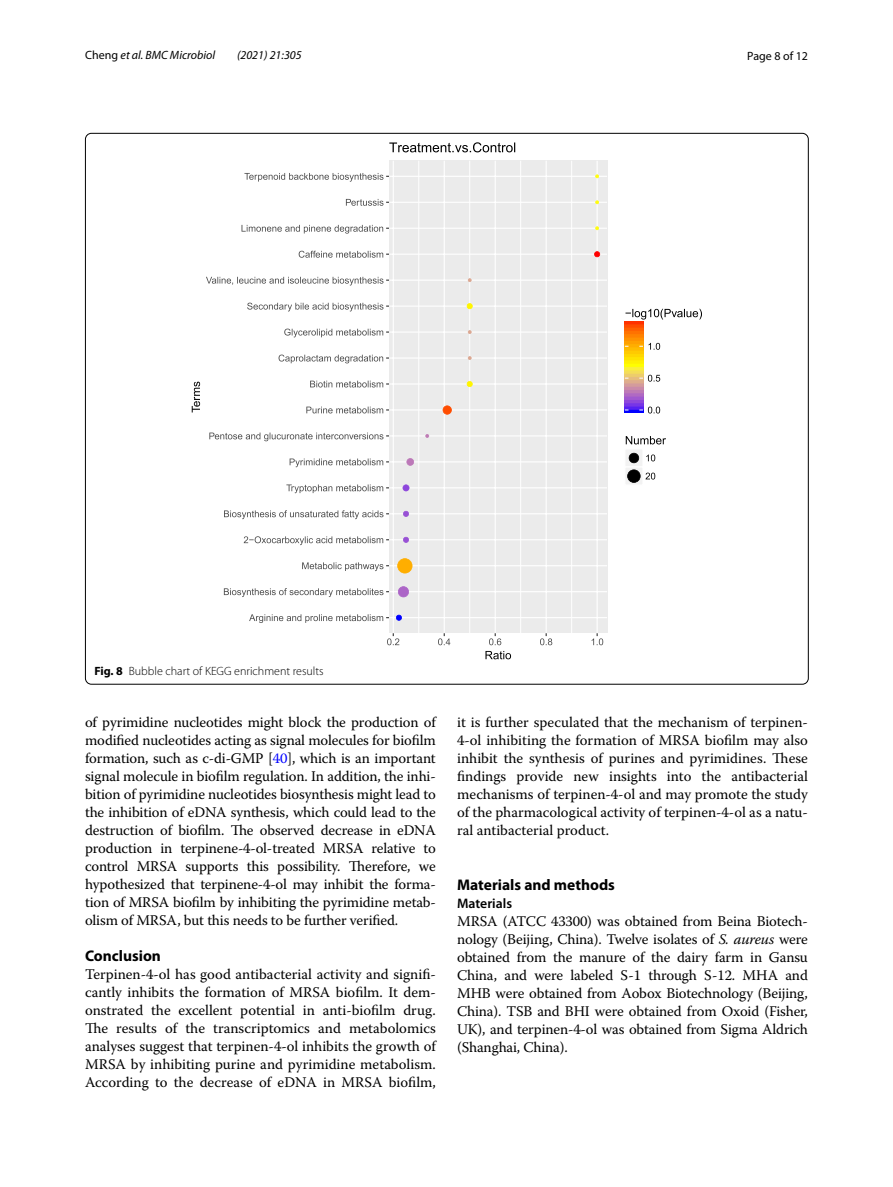
<style>
.page{position:relative;width:893px;height:1187px;background:#fff}
.page>*{position:absolute;margin:0;border:0;box-sizing:border-box;transform-origin:0 0}
.t1{font:700 15.45px "Myriad Pro";color:#000}
.t2{font:14.7px/18px "Warnock Pro";color:#000;text-align:justify}
.t3{font:600 13.8px "Myriad Pro";color:#000}
.t4{font:300 12px "Myriad Pro";color:#000}
.t5{font:italic 12px "Myriad Pro";color:#000}
.t6{font:12px "Myriad Pro";color:#000}
.s1{font-style:normal}
.s2{font-weight:700}
.s3{color:#00f}
.s4{font-style:italic}
</style>
<div class="page">
<img style="left:625px;top:321px;width:18px;height:91px">
<div style="left:389px;top:161px;width:218px;height:472px;background:#ebebeb"></div>
<hr style="left:418px;top:161px;width:1px;height:472px;background:#fff">
<hr style="left:469px;top:161px;width:1px;height:472px;background:#fff">
<hr style="left:520px;top:161px;width:1px;height:472px;background:#fff">
<hr style="left:571px;top:161px;width:1px;height:472px;background:#fff">
<hr style="left:389px;top:617px;width:218px;height:1px;background:#fff">
<hr style="left:389px;top:591px;width:218px;height:1px;background:#fff">
<hr style="left:389px;top:565px;width:218px;height:1px;background:#fff">
<hr style="left:389px;top:539px;width:218px;height:1px;background:#fff">
<hr style="left:389px;top:513px;width:218px;height:1px;background:#fff">
<hr style="left:389px;top:487px;width:218px;height:1px;background:#fff">
<hr style="left:389px;top:461px;width:218px;height:1px;background:#fff">
<hr style="left:389px;top:435px;width:218px;height:1px;background:#fff">
<hr style="left:389px;top:409px;width:218px;height:1px;background:#fff">
<hr style="left:389px;top:383px;width:218px;height:1px;background:#fff">
<hr style="left:389px;top:357px;width:218px;height:1px;background:#fff">
<hr style="left:389px;top:331px;width:218px;height:1px;background:#fff">
<hr style="left:389px;top:305px;width:218px;height:1px;background:#fff">
<hr style="left:389px;top:279px;width:218px;height:2px;background:#fff">
<hr style="left:389px;top:253px;width:218px;height:2px;background:#fff">
<hr style="left:389px;top:228px;width:218px;height:1px;background:#fff">
<hr style="left:389px;top:202px;width:218px;height:1px;background:#fff">
<hr style="left:389px;top:176px;width:218px;height:1px;background:#fff">
<hr style="left:393px;top:161px;width:1px;height:472px;background:#fff">
<hr style="left:444px;top:161px;width:1px;height:472px;background:#fff">
<hr style="left:495px;top:161px;width:1px;height:472px;background:#fff">
<hr style="left:546px;top:161px;width:1px;height:472px;background:#fff">
<hr style="left:597px;top:161px;width:1px;height:472px;background:#fff">
<svg style="left:396px;top:614px;width:6px;height:6px"></svg>
<svg style="left:398px;top:586px;width:11px;height:11px"></svg>
<svg style="left:397px;top:558px;width:15px;height:15px"></svg>
<svg style="left:403px;top:511px;width:6px;height:6px"></svg>
<svg style="left:403px;top:537px;width:6px;height:5px"></svg>
<svg style="left:403px;top:484px;width:6px;height:7px"></svg>
<svg style="left:406px;top:458px;width:8px;height:7px"></svg>
<svg style="left:425px;top:434px;width:4px;height:4px"></svg>
<svg style="left:443px;top:405px;width:9px;height:9px"></svg>
<svg style="left:467px;top:303px;width:6px;height:6px"></svg>
<svg style="left:467px;top:381px;width:6px;height:6px"></svg>
<svg style="left:468px;top:278px;width:4px;height:4px"></svg>
<svg style="left:468px;top:330px;width:4px;height:4px"></svg>
<svg style="left:468px;top:356px;width:4px;height:4px"></svg>
<svg style="left:594px;top:251px;width:6px;height:6px"></svg>
<svg style="left:595px;top:174px;width:4px;height:4px"></svg>
<svg style="left:595px;top:226px;width:4px;height:4px"></svg>
<svg style="left:595px;top:200px;width:4px;height:4px"></svg>
<svg style="left:249px;top:614px;width:140px;height:9px"></svg>
<svg style="left:224px;top:588px;width:165px;height:9px"></svg>
<svg style="left:302px;top:562px;width:87px;height:9px"></svg>
<svg style="left:244px;top:536px;width:145px;height:9px"></svg>
<svg style="left:224px;top:510px;width:165px;height:9px"></svg>
<svg style="left:286px;top:484px;width:103px;height:9px"></svg>
<svg style="left:290px;top:458px;width:99px;height:9px"></svg>
<svg style="left:209px;top:432px;width:180px;height:9px"></svg>
<svg style="left:306px;top:406px;width:83px;height:7px"></svg>
<svg style="left:310px;top:380px;width:79px;height:7px"></svg>
<svg style="left:279px;top:354px;width:110px;height:9px"></svg>
<svg style="left:284px;top:328px;width:105px;height:9px"></svg>
<svg style="left:247px;top:302px;width:142px;height:9px"></svg>
<svg style="left:206px;top:277px;width:183px;height:8px"></svg>
<svg style="left:299px;top:251px;width:90px;height:7px"></svg>
<svg style="left:242px;top:225px;width:147px;height:8px"></svg>
<svg style="left:346px;top:199px;width:43px;height:7px"></svg>
<svg style="left:244px;top:173px;width:145px;height:9px"></svg>
<svg style="left:387px;top:633px;width:216px;height:12px"></svg>
<svg style="left:485px;top:651px;width:26px;height:8px"></svg>
<svg style="left:192px;top:381px;width:8px;height:31px"></svg>
<svg style="left:625px;top:309px;width:77px;height:10px"></svg>
<svg style="left:639px;top:406px;width:21px;height:7px"></svg>
<svg style="left:639px;top:375px;width:21px;height:6px"></svg>
<svg style="left:639px;top:343px;width:21px;height:7px"></svg>
<svg style="left:626px;top:436px;width:40px;height:8px"></svg>
<div style="left:624px;top:448px;width:19px;height:19px;background:#f2f2f2;border:1px solid #fff"></div>
<svg style="left:629px;top:453px;width:10px;height:10px"></svg>
<div style="left:624px;top:466px;width:19px;height:19px;background:#f2f2f2;border:1px solid #fff"></div>
<svg style="left:646px;top:454px;width:9px;height:7px"></svg>
<svg style="left:627px;top:469px;width:28px;height:14px"></svg>
<svg style="left:389px;top:142px;width:126px;height:10px"></svg>
<p class="t5" style="left:85px;top:48px;width:132px"><span class="s1">Cheng</span> et al. BMC Microbiol</p>
<p class="t5" style="left:237px;top:48px;width:66px">(2021) 21:305</p>
<p class="t6" style="left:747px;top:48px;width:62px">Page 8 of 12</p>
<p class="t4" style="left:94px;top:664px;width:231px"><span class="s2">Fig. 8</span> Bubble chart of KEGG enrichment results</p>
<p class="t2" style="left:85px;top:712px;width:352px">of pyrimidine nucleotides might block the production of modified nucleotides acting as signal molecules for biofilm formation, such as c-di-GMP [<span class="s3">40</span>], which is an important signal molecule in biofilm regulation. In addition, the inhi&shy;bition of pyrimidine nucleotides biosynthesis might lead to the inhibition of eDNA synthesis, which could lead to the destruction of biofilm. The observed decrease in eDNA production in terpinene-4-ol-treated MRSA relative to control MRSA supports this possibility. Therefore, we hypothesized that terpinene-4-ol may inhibit the forma&shy;tion of MRSA biofilm by inhibiting the pyrimidine metab&shy;olism of MRSA, but this needs to be further verified.</p>
<p class="t1" style="left:85px;top:945px;width:77px">Conclusion</p>
<p class="t2" style="left:85px;top:964px;width:352px">Terpinen-4-ol has good antibacterial activity and signifi&shy;cantly inhibits the formation of MRSA biofilm. It dem&shy;onstrated the excellent potential in anti-biofilm drug.<br>The results of the transcriptomics and metabolomics analyses suggest that terpinen-4-ol inhibits the growth of MRSA by inhibiting purine and pyrimidine metabolism.<br>According to the decrease of eDNA in MRSA biofilm,</p>
<p class="t2" style="left:457px;top:712px;width:352px">it is further speculated that the mechanism of terpinen-4-ol inhibiting the formation of MRSA biofilm may also inhibit the synthesis of purines and pyrimidines. These findings provide new insights into the antibacterial mechanisms of terpinen-4-ol and may promote the study of the pharmacological activity of terpinen-4-ol as a natu&shy;ral antibacterial product.</p>
<p class="t1" style="left:457px;top:874px;width:159px">Materials and methods</p>
<p class="t3" style="left:457px;top:894px;width:57px">Materials</p>
<p class="t2" style="left:457px;top:911px;width:352px">MRSA (ATCC 43300) was obtained from Beina Biotech&shy;nology (Beijing, China). Twelve isolates of <span class="s4">S. aureus</span> were obtained from the manure of the dairy farm in Gansu China, and were labeled S-1 through S-12. MHA and MHB were obtained from Aobox Biotechnology (Beijing, China). TSB and BHI were obtained from Oxoid (Fisher, UK), and terpinen-4-ol was obtained from Sigma Aldrich (Shanghai, China).</p>
</div>
